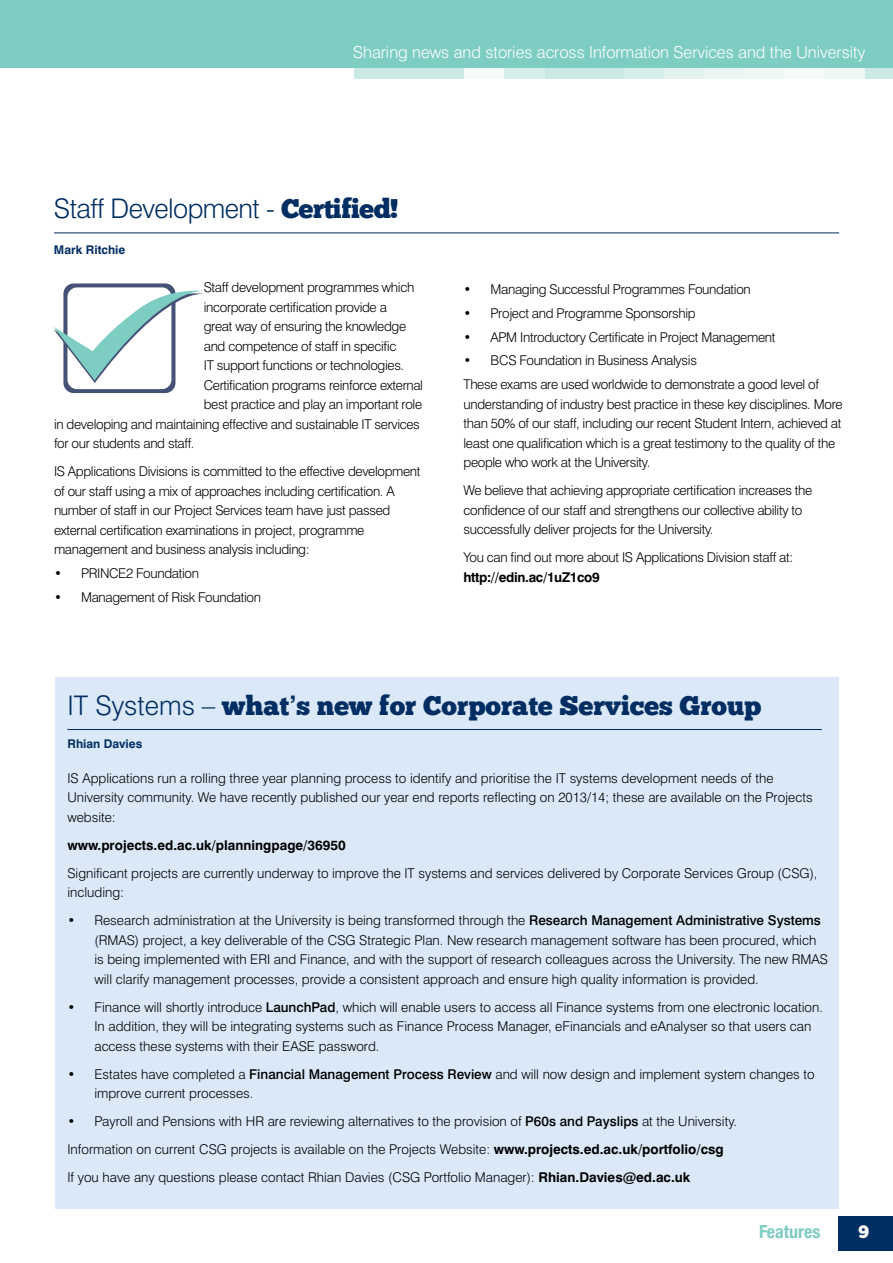
<style>
.page{position:relative;width:893px;height:1263px;background:#fff}
.page>*{position:absolute;margin:0;border:0;box-sizing:border-box;transform-origin:0 0}
.t1{font:27px "Chunk Five";color:#002d62}
.t2{font:300 27px "Swiss 721 BT";letter-spacing:-.02em;color:#002d62}
.t3{font:700 condensed 18px "Helvetica Neue";color:#7ecdc3}
.t4{font:18px "Chunk Five";color:#fff}
.t5{font:300 16.5px "Swiss 721 BT";color:#fff}
.t6{font:300 13.5px/19.5px "Swiss 721 BT";color:#000}
.t7{font:300 13.5px/19.5px "Swiss 721 BT";letter-spacing:-.025em;color:#000}
.t8{font:700 13.5px "Swiss 721 BT";color:#000}
.t9{font:700 13.5px "Swiss 721 BT";letter-spacing:-.025em;color:#000}
.t10{font:700 12px "Swiss 721 BT";color:#002d62}
.s1{font-family:"Chunk Five";font-weight:400}
.s2{font-family:"Swiss 721 BT";font-weight:300}
.s3{font-family:"Swiss 721 BT";font-weight:700}
.s4{font-weight:500}
.s5{font-weight:700}
</style>
<div class="page">
<div style="left:354px;top:68px;width:110px;height:11px;background:#cbe9e4"></div>
<div style="left:545px;top:68px;width:79px;height:11px;background:#cbe9e4"></div>
<div style="left:464px;top:68px;width:41px;height:11px;background:#f6fbfa"></div>
<div style="left:505px;top:68px;width:40px;height:11px;background:#d7eeea"></div>
<div style="left:624px;top:68px;width:40px;height:11px;background:#d7eeea"></div>
<div style="left:664px;top:68px;width:41px;height:11px;background:#e3f3ef"></div>
<div style="left:704px;top:68px;width:41px;height:11px;background:#eaf6f3"></div>
<div style="left:745px;top:68px;width:40px;height:11px;background:#f0f8f6"></div>
<div style="left:785px;top:68px;width:40px;height:11px;background:#f6fbfa"></div>
<div style="left:825px;top:68px;width:40px;height:11px;background:#f0f8f6"></div>
<div style="left:865px;top:68px;width:28px;height:11px;background:#cbe9e4"></div>
<div style="left:0;top:0;width:893px;height:68px;background:#7ecdc3"></div>
<div style="left:838px;top:1216px;width:55px;height:34px;background:#002d62"></div>
<div style="left:55px;top:677px;width:783px;height:531px;background:#dae8f7"></div>
<hr style="left:67px;top:729px;width:755px;height:1px;background:#002d62">
<hr style="left:54px;top:233px;width:785px;height:1px;background:#002d62">
<svg style="left:54px;top:283px;width:149px;height:110px"></svg>
<p class="t5" style="left:353px;top:42px;width:514px">Sharing news and stories across Information Services and the University</p>
<h1 class="t2" style="left:54px;top:192px;width:346px">Staff Development - <span class="s1">Certified!</span></h1>
<p class="t10" style="left:54px;top:243px;width:73px">Mark Ritchie</p>
<p class="t7" style="left:204px;top:277px;width:212px">Staff development programmes which</p>
<p class="t7" style="left:204px;top:297px;width:185px">incorporate certification provide a</p>
<p class="t7" style="left:204px;top:316px;width:204px">great way of ensuring the knowledge</p>
<p class="t7" style="left:204px;top:336px;width:194px">and competence of staff in specific</p>
<p class="t7" style="left:204px;top:355px;width:202px">IT support functions or technologies.</p>
<p class="t7" style="left:204px;top:375px;width:221px">Certification programs reinforce external</p>
<p class="t7" style="left:204px;top:394px;width:220px">best practice and play an important role</p>
<p class="t7" style="left:54px;top:414px;width:367px">in developing and maintaining effective and sustainable IT services</p>
<p class="t7" style="left:54px;top:433px;width:142px">for our students and staff.</p>
<p class="t7" style="left:54px;top:461px;width:368px">IS Applications Divisions is committed to the effective development of our staff using a mix of approaches including certification. A number of staff in our Project Services team have just passed external certification examinations in project, programme management and business analysis including:</p>
<p class="t7" style="left:54px;top:563px;width:146px">• PRINCE2 Foundation</p>
<p class="t7" style="left:54px;top:587px;width:208px">• Management of Risk Foundation</p>
<p class="t7" style="left:463px;top:280px;width:289px">• Managing Successful Programmes Foundation</p>
<p class="t7" style="left:463px;top:303px;width:234px">• Project and Programme Sponsorship</p>
<p class="t7" style="left:463px;top:327px;width:313px">• APM Introductory Certificate in Project Management</p>
<p class="t7" style="left:463px;top:349px;width:357px;line-height:23.7px">• BCS Foundation in Business Analysis<br>These exams are used worldwide to demonstrate a good level of</p>
<p class="t7" style="left:463px;top:394px;width:381px">understanding of industry best practice in these key disciplines. More than 50% of our staff, including our recent Student Intern, achieved at least one qualification which is a great testimony to the quality of the people who work at the University.</p>
<p class="t7" style="left:463px;top:480px;width:350px">We believe that achieving appropriate certification increases the confidence of our staff and strengthens our collective ability to successfully deliver projects for the University.</p>
<p class="t7" style="left:463px;top:547px;width:331px">You can find out more about IS Applications Division staff at:</p>
<p class="t9" style="left:463px;top:569px;width:138px">http://edin.ac/1uZ1co9</p>
<h1 class="t1" style="left:67px;top:693px;width:695px"><span class="s2">IT Systems –</span> what<span class="s3">’</span>s new for Corporate Services Group</h1>
<p class="t10" style="left:67px;top:736px;width:76px">Rhian Davies</p>
<p class="t6" style="left:67px;top:768px;width:747px">IS Applications run a rolling three year planning process to identify and prioritise the IT systems development needs of the<br>University community. We have recently published our year end reports reflecting on 2013/14; these are available on the Projects website:</p>
<p class="t8" style="left:67px;top:837px;width:280px">www.projects.ed.ac.uk/planningpage/36950</p>
<p class="t6" style="left:67px;top:863px;width:752px">Significant projects are currently underway to improve the IT systems and services delivered by Corporate Services Group (CSG), including:</p>
<p class="t6" style="left:94px;top:911px;width:735px;text-indent:-27px">• Research administration at the University is being transformed through the <span class="s4">Research Management Administrative Systems </span>(RMAS) project, a key deliverable of the CSG Strategic Plan. New research management software has been procured, which is being implemented with ERI and Finance, and with the support of research colleagues across the University. The new RMAS will clarify management processes, provide a consistent approach and ensure high quality information is provided.</p>
<p class="t6" style="left:94px;top:997px;width:730px;text-indent:-27px">• Finance will shortly introduce <span class="s4">LaunchPad</span>, which will enable users to access all Finance systems from one electronic location.<br>In addition, they will be integrating systems such as Finance Process Manager, eFinancials and eAnalyser so that users can access these systems with their EASE password.</p>
<p class="t6" style="left:94px;top:1064px;width:722px;text-indent:-27px">• Estates have completed a <span class="s4">Financial Management Process Review</span> and will now design and implement system changes to improve current processes.</p>
<p class="t6" style="left:67px;top:1107px;width:671px;line-height:28px">• Payroll and Pensions with HR are reviewing alternatives to the provision of <span class="s4">P60s and Payslips</span> at the University.<br>Information on current CSG projects is available on the Projects Website: <span class="s5">www.projects.ed.ac.uk/portfolio/csg<br></span>If you have any questions please contact Rhian Davies (CSG Portfolio Manager): <span class="s5">Rhian.Davies@ed.ac.uk</span></p>
<h2 class="t3" style="left:759px;top:1217px;width:63px">Features</h2>
<h2 class="t4" style="left:859px;top:1223px;width:12px">9</h2>
</div>
